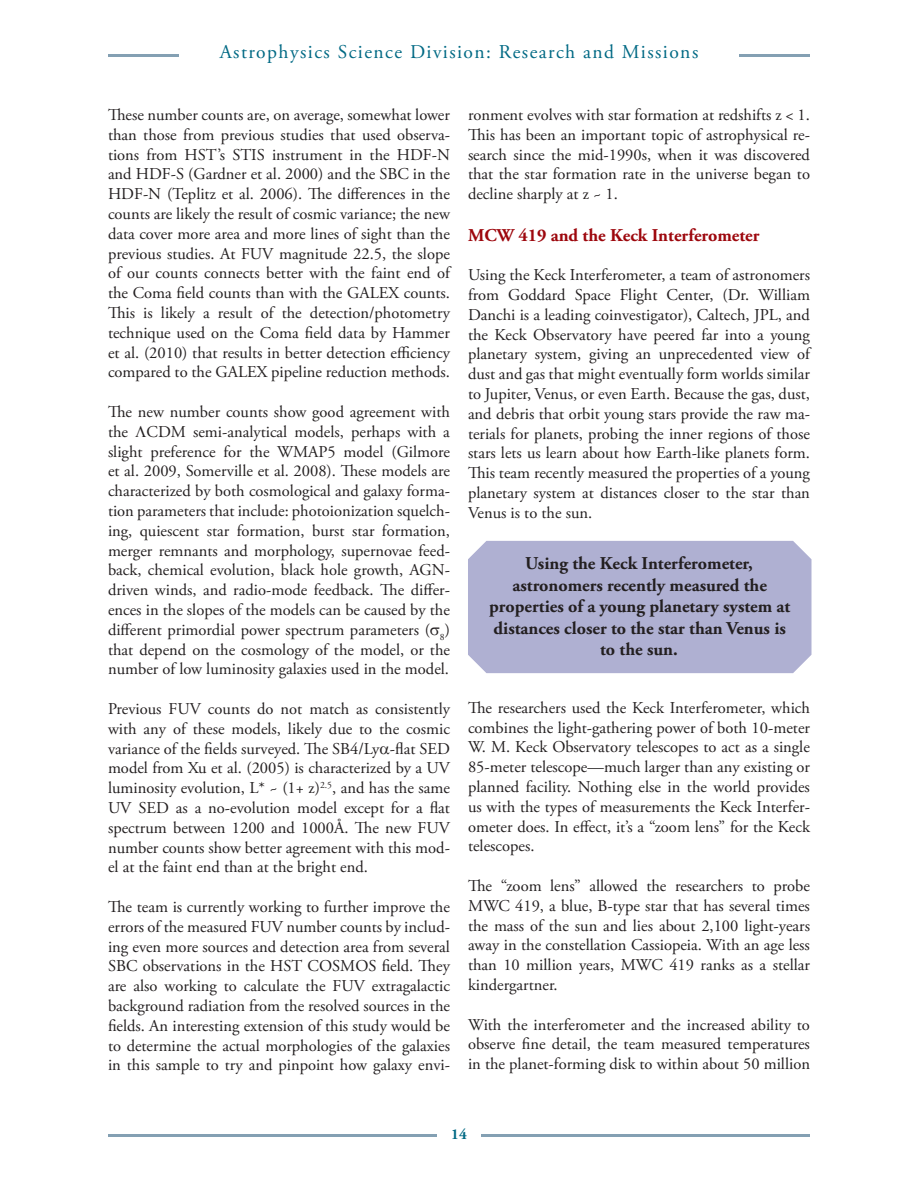
<style>
.page{position:relative;width:918px;height:1188px;background:#fff}
.page>*{position:absolute;margin:0;border:0;box-sizing:border-box;transform-origin:0 0}
.t1{font:19.5px "Adobe Garamond Pro";letter-spacing:.075em;color:#016984}
.t2{font:700 18px/21.6px "Adobe Garamond Pro";color:#231f20;text-align:center}
._1_1_1_Section_Heade{font:700 18px "Adobe Garamond Pro";color:#9d070d}
.Normal_Text{font:16.5px/19.8px "Adobe Garamond Pro";color:#231f20;text-align:justify}
.t3{font:700 15px "Adobe Garamond Pro";color:#016984}
</style>
<div class="page">
<hr style="left:108px;top:1134px;width:702px;height:3px;background:#84a0b3">
<div style="left:437px;top:1126px;width:44px;height:16px;background:#fff"></div>
<hr style="left:108px;top:54px;width:702px;height:3px;background:#84a0b3">
<div style="left:179px;top:44px;width:560px;height:23px;background:#fff"></div>
<div style="left:468px;top:540px;width:344px;height:134px;background:#afb0d2"></div>
<p class="t1" style="left:220px;top:40px;width:480px">Astrophysics Science Division: Research and Missions</p>
<p class="Normal_Text" style="left:108px;top:105px;width:344px">These number counts are, on average, somewhat lower than those from previous studies that used observa&shy;tions from HST’s STIS instrument in the HDF-N and HDF-S (Gardner et al. 2000) and the SBC in the HDF-N (Teplitz et al. 2006). The differences in the counts are likely the result of cosmic variance; the new data cover more area and more lines of sight than the previous studies. At FUV magnitude 22.5, the slope of our counts connects better with the faint end of the Coma field counts than with the GALEX counts.<br>This is likely a result of the detection/photometry technique used on the Coma field data by Hammer et al. (2010) that results in better detection efficiency compared to the GALEX pipeline reduction methods.</p>
<p class="Normal_Text" style="left:108px;top:402px;width:344px">The new number counts show good agreement with the CDM semi-analytical models, perhaps with a slight preference for the WMAP5 model (Gilmore et al. 2009, Somerville et al. 2008). These models are characterized by both cosmological and galaxy forma&shy;tion parameters that include: photoionization squelch&shy;ing, quiescent star formation, burst star formation, merger remnants and morphology, supernovae feed&shy;back, chemical evolution, black hole growth, AGN&shy;driven winds, and radio-mode feedback. The differ&shy;ences in the slopes of the models can be caused by the different primordial power spectrum parameters ( <sub>8</sub>) that depend on the cosmology of the model, or the number of low luminosity galaxies used in the model.</p>
<p class="Normal_Text" style="left:108px;top:699px;width:344px">Previous FUV counts do not match as consistently with any of these models, likely due to the cosmic variance of the fields surveyed. The SB4/Ly -flat SED model from Xu et al. (2005) is characterized by a UV luminosity evolution, L* ~ (1+ z)<sup>2.5</sup>, and has the same UV SED as a no-evolution model except for a flat spectrum between 1200 and 1000Å. The new FUV number counts show better agreement with this mod&shy;el at the faint end than at the bright end.</p>
<p class="Normal_Text" style="left:108px;top:897px;width:344px">The team is currently working to further improve the errors of the measured FUV number counts by includ&shy;ing even more sources and detection area from several SBC observations in the HST COSMOS field. They are also working to calculate the FUV extragalactic background radiation from the resolved sources in the fields. An interesting extension of this study would be to determine the actual morphologies of the galaxies in this sample to try and pinpoint how galaxy envi-</p>
<p class="Normal_Text" style="left:468px;top:105px;width:344px">ronment evolves with star formation at redshifts z &lt; 1.<br>This has been an important topic of astrophysical re&shy;search since the mid-1990s, when it was discovered that the star formation rate in the universe began to decline sharply at z ~ 1.</p>
<p class="_1_1_1_Section_Heade" style="left:468px;top:224px;width:293px">MCW 419 and the Keck Interferometer</p>
<p class="Normal_Text" style="left:468px;top:266px;width:344px">Using the Keck Interferometer, a team of astronomers from Goddard Space Flight Center, (Dr. William Danchi is a leading coinvestigator), Caltech, JPL, and the Keck Observatory have peered far into a young planetary system, giving an unprecedented view of dust and gas that might eventually form worlds similar to Jupiter, Venus, or even Earth. Because the gas, dust, and debris that orbit young stars provide the raw ma&shy;terials for planets, probing the inner regions of those stars lets us learn about how Earth-like planets form.<br>This team recently measured the properties of a young planetary system at distances closer to the star than Venus is to the sun.</p>
<p class="t2" style="left:489px;top:553px;width:303px">Using the Keck Interferometer, astronomers recently measured the properties of a young planetary system at distances closer to the star than Venus is to the sun.</p>
<p class="Normal_Text" style="left:468px;top:698px;width:344px">The researchers used the Keck Interferometer, which combines the light-gathering power of both 10-meter W. M. Keck Observatory telescopes to act as a single 85-meter telescope—much larger than any existing or planned facility. Nothing else in the world provides us with the types of measurements the Keck Interfer&shy;ometer does. In effect, it’s a “zoom lens” for the Keck telescopes.</p>
<p class="Normal_Text" style="left:468px;top:876px;width:344px">The “zoom lens” allowed the researchers to probe MWC 419, a blue, B-type star that has several times the mass of the sun and lies about 2,100 light-years away in the constellation Cassiopeia. With an age less than 10 million years, MWC 419 ranks as a stellar kindergartner.</p>
<p class="Normal_Text" style="left:468px;top:1015px;width:344px">With the interferometer and the increased ability to observe fine detail, the team measured temperatures in the planet-forming disk to within about 50 million</p>
<p class="t3" style="left:451px;top:1125px;width:17px">14</p>
</div>
